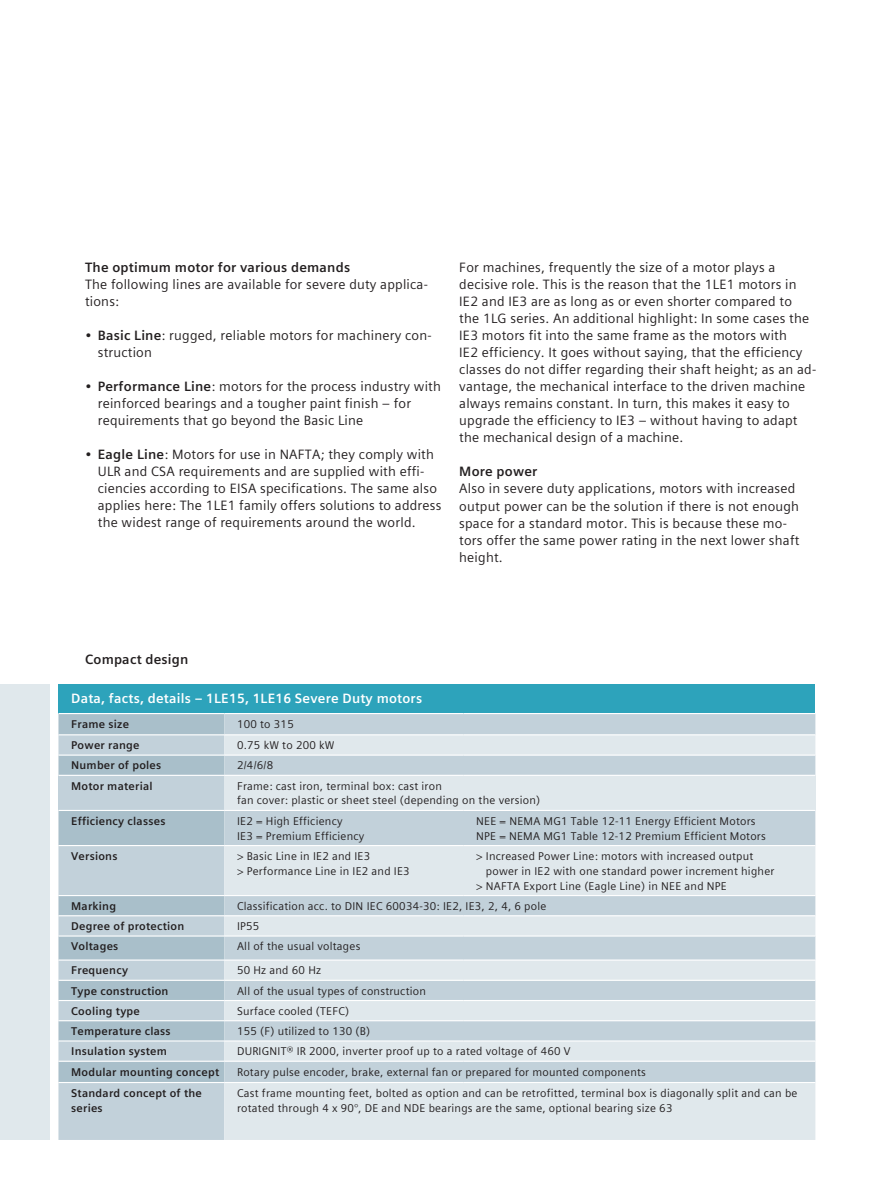
<style>
.page{position:relative;width:893px;height:1191px;background:#fff}
.page>*{position:absolute;margin:0;border:0;box-sizing:border-box;transform-origin:0 0}
.t1{font:13.5px/17px "Siemens Sans Global";letter-spacing:.015em;color:#231f20}
.t2{font:700 13.5px "Siemens Sans Global";letter-spacing:.015em;color:#231f20}
.t3{font:700 13.5px "Siemens Sans Global";letter-spacing:.015em;color:#fff}
.t4{font:11.25px/14.9px "Siemens Sans Global";letter-spacing:.02em;color:#231f20}
.t5{font:700 11.25px/14.9px "Siemens Sans Global";letter-spacing:.02em;color:#231f20}
.s1{font-weight:700}
</style>
<div class="page">
<div style="left:58px;top:684px;width:757px;height:29px;background:#2da3bb"></div>
<svg style="left:58px;top:714px;width:757px;height:426px;background:#b9cad4"></svg>
<svg style="left:224px;top:735px;width:591px;height:405px;background:#d3dee4"></svg>
<div style="left:58px;top:775px;width:166px;height:35px;background:#c2d1da"></div>
<div style="left:224px;top:775px;width:591px;height:35px;background:#e0e8ec"></div>
<hr style="left:58px;top:734px;width:166px;height:1px;background:#fff">
<hr style="left:224px;top:734px;width:239px;height:1px;background:#fff">
<hr style="left:463px;top:734px;width:352px;height:1px;background:#fff">
<hr style="left:58px;top:754px;width:166px;height:1px;background:#fff">
<hr style="left:224px;top:754px;width:239px;height:1px;background:#fff">
<hr style="left:463px;top:754px;width:352px;height:1px;background:#fff">
<hr style="left:58px;top:774px;width:166px;height:2px;background:#fff">
<hr style="left:224px;top:774px;width:239px;height:2px;background:#fff">
<hr style="left:463px;top:774px;width:352px;height:2px;background:#fff">
<hr style="left:58px;top:810px;width:166px;height:1px;background:#fff">
<hr style="left:224px;top:810px;width:239px;height:1px;background:#fff">
<hr style="left:463px;top:810px;width:352px;height:1px;background:#fff">
<hr style="left:58px;top:845px;width:166px;height:1px;background:#fff">
<hr style="left:224px;top:845px;width:239px;height:1px;background:#fff">
<hr style="left:463px;top:845px;width:352px;height:1px;background:#fff">
<hr style="left:58px;top:895px;width:166px;height:1px;background:#fff">
<hr style="left:224px;top:895px;width:239px;height:1px;background:#fff">
<hr style="left:463px;top:895px;width:352px;height:1px;background:#fff">
<hr style="left:58px;top:915px;width:166px;height:1px;background:#fff">
<hr style="left:224px;top:915px;width:239px;height:1px;background:#fff">
<hr style="left:463px;top:915px;width:352px;height:1px;background:#fff">
<hr style="left:58px;top:935px;width:166px;height:1px;background:#fff">
<hr style="left:224px;top:935px;width:239px;height:1px;background:#fff">
<hr style="left:463px;top:935px;width:352px;height:1px;background:#fff">
<hr style="left:58px;top:959px;width:166px;height:1px;background:#fff">
<hr style="left:224px;top:959px;width:239px;height:1px;background:#fff">
<hr style="left:463px;top:959px;width:352px;height:1px;background:#fff">
<hr style="left:58px;top:979px;width:166px;height:1px;background:#fff">
<hr style="left:224px;top:979px;width:239px;height:1px;background:#fff">
<hr style="left:463px;top:979px;width:352px;height:1px;background:#fff">
<hr style="left:58px;top:1000px;width:166px;height:1px;background:#fff">
<hr style="left:224px;top:1000px;width:239px;height:1px;background:#fff">
<hr style="left:463px;top:1000px;width:352px;height:1px;background:#fff">
<hr style="left:58px;top:1020px;width:166px;height:1px;background:#fff">
<hr style="left:224px;top:1020px;width:239px;height:1px;background:#fff">
<hr style="left:463px;top:1020px;width:352px;height:1px;background:#fff">
<hr style="left:58px;top:1040px;width:166px;height:1px;background:#fff">
<hr style="left:224px;top:1040px;width:239px;height:1px;background:#fff">
<hr style="left:463px;top:1040px;width:352px;height:1px;background:#fff">
<hr style="left:58px;top:1060px;width:166px;height:1px;background:#fff">
<hr style="left:224px;top:1060px;width:239px;height:1px;background:#fff">
<hr style="left:463px;top:1060px;width:352px;height:1px;background:#fff">
<hr style="left:58px;top:1082px;width:166px;height:1px;background:#fff">
<hr style="left:224px;top:1082px;width:239px;height:1px;background:#fff">
<hr style="left:463px;top:1082px;width:352px;height:1px;background:#fff">
<div style="left:0;top:684px;width:50px;height:456px;background:#e0e8ec"></div>
<p class="t2" style="left:85px;top:257px;width:267px">The optimum motor for various demands</p>
<p class="t1" style="left:85px;top:276px;width:344px">The following lines are available for severe duty applica&shy;tions:</p>
<p class="t1" style="left:98px;top:327px;width:335px;text-indent:-13px">• <span class="s1">Basic Line</span>: rugged, reliable motors for machinery con&shy;struction</p>
<p class="t1" style="left:98px;top:378px;width:345px;text-indent:-13px">• <span class="s1">Performance Line</span>: motors for the process industry with reinforced bearings and a tougher paint finish – for requirements that go beyond the Basic Line</p>
<p class="t1" style="left:98px;top:446px;width:345px;text-indent:-13px">• <span class="s1">Eagle Line</span>: Motors for use in NAFTA; they comply with ULR and CSA requirements and are supplied with effi&shy;ciencies according to EISA specifications. The same also applies here: The 1LE1 family offers solutions to address the widest range of requirements around the world.</p>
<p class="t1" style="left:459px;top:259px;width:358px">For machines, frequently the size of a motor plays a decisive role. This is the reason that the 1LE1 motors in IE2 and IE3 are as long as or even shorter compared to<br>the 1LG series. An additional highlight: In some cases the IE3 motors fit into the same frame as the motors with<br>IE2 efficiency. It goes without saying, that the efficiency classes do not differ regarding their shaft height; as an ad&shy;vantage, the mechanical interface to the driven machine always remains constant. In turn, this makes it easy to upgrade the efficiency to IE3 – without having to adapt the mechanical design of a machine.</p>
<p class="t2" style="left:459px;top:461px;width:80px">More power</p>
<p class="t1" style="left:459px;top:480px;width:342px">Also in severe duty applications, motors with increased output power can be the solution if there is not enough space for a standard motor. This is because these mo&shy;tors offer the same power rating in the next lower shaft height.</p>
<p class="t2" style="left:85px;top:648px;width:105px">Compact design</p>
<p class="t3" style="left:71px;top:688px;width:352px">Data, facts, details – 1LE15, 1LE16 Severe Duty motors</p>
<p class="t5" style="left:71px;top:716px;width:59px">Frame size</p>
<p class="t4" style="left:237px;top:716px;width:58px">100 to 315</p>
<p class="t5" style="left:71px;top:738px;width:70px">Power range</p>
<p class="t4" style="left:237px;top:738px;width:99px">0.75 kW to 200 kW</p>
<p class="t5" style="left:71px;top:758px;width:92px">Number of poles</p>
<p class="t4" style="left:237px;top:758px;width:38px">2/4/6/8</p>
<p class="t5" style="left:71px;top:778px;width:83px">Motor material</p>
<p class="t4" style="left:237px;top:778px;width:305px">Frame: cast iron, terminal box: cast iron<br>fan cover: plastic or sheet steel (depending on the version)</p>
<p class="t5" style="left:71px;top:813px;width:96px">Efficiency classes</p>
<p class="t4" style="left:237px;top:813px;width:129px">IE2 = High Efficiency<br>IE3 = Premium Efficiency</p>
<p class="t4" style="left:476px;top:813px;width:291px">NEE = NEMA MG1 Table 12-11 Energy Efficient Motors<br>NPE = NEMA MG1 Table 12-12 Premium Efficient Motors</p>
<p class="t5" style="left:71px;top:848px;width:48px">Versions</p>
<p class="t4" style="left:237px;top:848px;width:174px">&gt; Basic Line in IE2 and IE3<br>&gt; Performance Line in IE2 and IE3</p>
<p class="t4" style="left:476px;top:848px;width:279px">&gt; Increased Power Line: motors with increased output</p>
<p class="t4" style="left:486px;top:863px;width:290px">power in IE2 with one standard power increment higher</p>
<p class="t4" style="left:476px;top:878px;width:252px">&gt; NAFTA Export Line (Eagle Line) in NEE and NPE</p>
<p class="t5" style="left:71px;top:898px;width:46px">Marking</p>
<p class="t4" style="left:237px;top:898px;width:311px">Classification acc. to DIN IEC 60034-30: IE2, IE3, 2, 4, 6 pole</p>
<p class="t5" style="left:71px;top:919px;width:115px">Degree of protection</p>
<p class="t4" style="left:237px;top:918px;width:24px">IP55</p>
<p class="t5" style="left:71px;top:939px;width:49px">Voltages</p>
<p class="t4" style="left:237px;top:939px;width:125px">All of the usual voltages</p>
<p class="t5" style="left:71px;top:963px;width:58px">Frequency</p>
<p class="t4" style="left:237px;top:963px;width:86px">50 Hz and 60 Hz</p>
<p class="t5" style="left:71px;top:983px;width:99px">Type construction</p>
<p class="t4" style="left:237px;top:983px;width:190px">All of the usual types of construction</p>
<p class="t5" style="left:71px;top:1003px;width:70px">Cooling type</p>
<p class="t4" style="left:237px;top:1003px;width:114px">Surface cooled (TEFC)</p>
<p class="t5" style="left:71px;top:1023px;width:101px">Temperature class</p>
<p class="t4" style="left:237px;top:1023px;width:135px">155 (F) utilized to 130 (B)</p>
<p class="t5" style="left:71px;top:1044px;width:97px">Insulation system</p>
<p class="t4" style="left:237px;top:1044px;width:335px">DURIGNIT® IR 2000, inverter proof up to a rated voltage of 460 V</p>
<p class="t5" style="left:71px;top:1064px;width:149px">Modular mounting concept</p>
<p class="t4" style="left:237px;top:1064px;width:410px">Rotary pulse encoder, brake, external fan or prepared for mounted components</p>
<p class="t5" style="left:71px;top:1085px;width:132px">Standard concept of the series</p>
<p class="t4" style="left:237px;top:1085px;width:562px">Cast frame mounting feet, bolted as option and can be retrofitted, terminal box is diagonally split and can be rotated through 4 x 90°, DE and NDE bearings are the same, optional bearing size 63</p>
</div>
